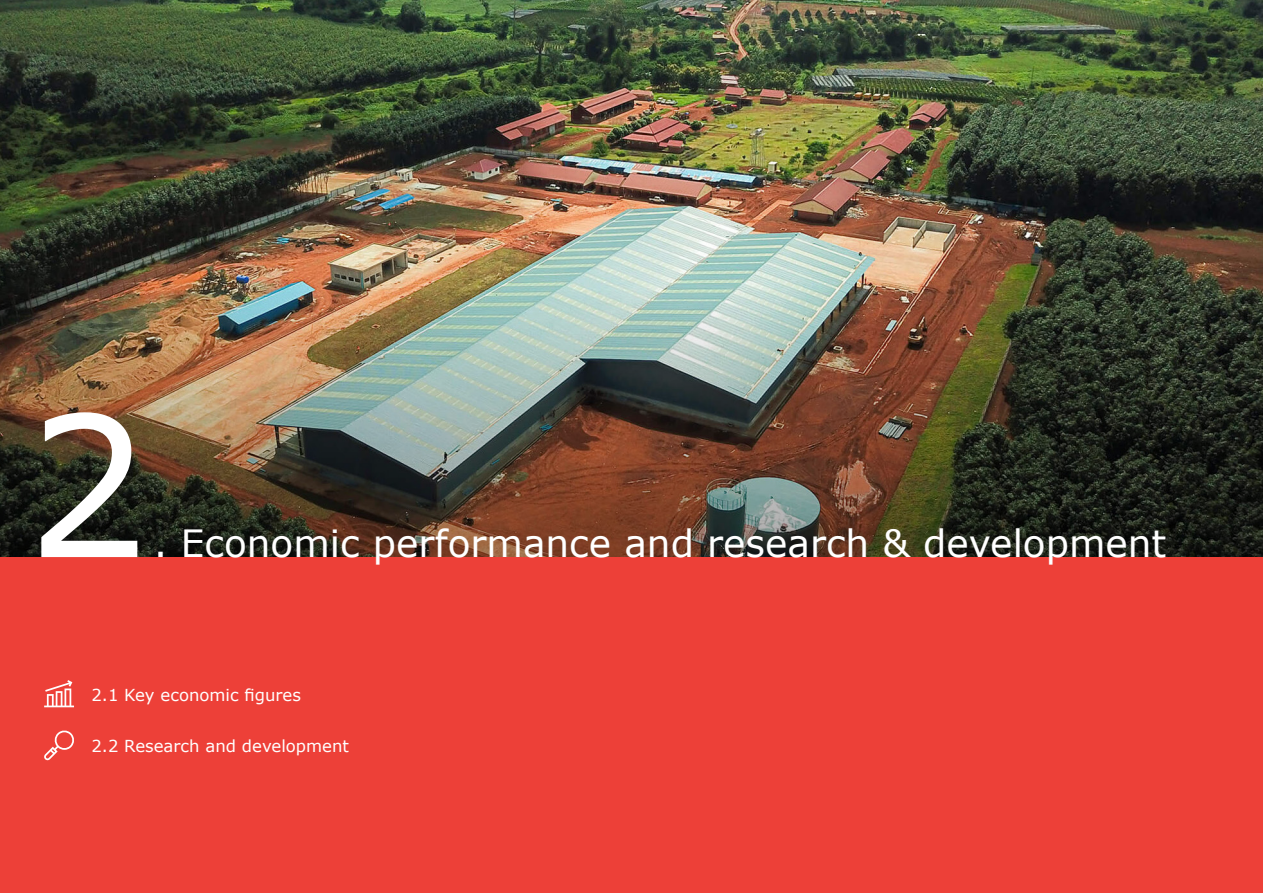
<style>
.page{position:relative;width:1263px;height:893px;background:#fff}
.page>*{position:absolute;margin:0;border:0;box-sizing:border-box;transform-origin:0 0}
.t1{font:195px "Verdana";color:#fff}
.t2{font:37.5px "Verdana";color:#fff}
.t3{font:16.5px "Verdana";color:#fff}
</style>
<div class="page">
<img style="left:0;top:0;width:1263px;height:291px">
<img style="left:0;top:291px;width:1263px;height:266px">
<div style="left:0;top:557px;width:1263px;height:336px;background:#ed4038"></div>
<svg style="left:44px;top:680px;width:30px;height:27px"></svg>
<svg style="left:44px;top:730px;width:30px;height:30px"></svg>
<p class="t1" style="left:26px;top:362px;width:126px">2</p>
<p class="t2" style="left:154px;top:520px;width:1014px">. Economic performance and research &amp; development</p>
<p class="t3" style="left:91px;top:684px;width:211px">2.1 Key economic figures</p>
<p class="t3" style="left:91px;top:736px;width:259px">2.2 Research and development</p>
</div>
